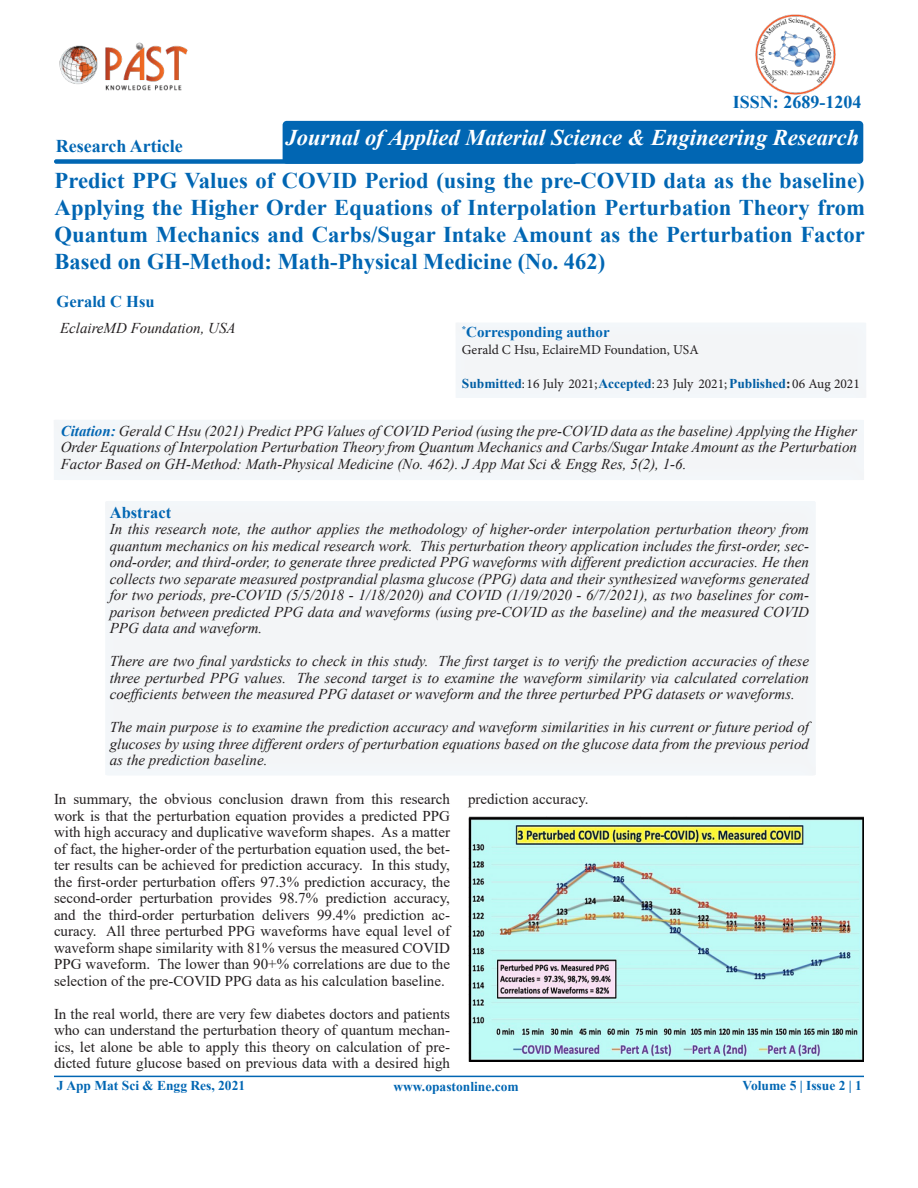
<style>
.page{position:relative;width:918px;height:1188px;background:#fff}
.page>*{position:absolute;margin:0;border:0;box-sizing:border-box;transform-origin:0 0}
.t1{font:700 22.5px/27px "Times New Roman";color:#0166b3;text-align:justify}
.t2{font:italic 700 22.5px "Times New Roman";color:#fff}
.t3{font:700 18px "Times New Roman";color:#0166b3}
.t4{font:700 16.5px "Times New Roman";color:#0166b3}
.t5{font:italic 15px/16.5px "Times New Roman";color:#231f20;text-align:justify}
.t6{font:15px/16.5px "Times New Roman";color:#231f20;text-align:justify}
.t7{font:700 15px "Times New Roman";color:#0166b3}
.t8{font:13.5px "Minion Pro";color:#231f20}
.t9{font:700 13.5px "Times New Roman";color:#0166b3}
.s1{font-family:"Times New Roman";font-weight:700;color:#005ea4}
.s2{font-family:"Times New Roman";font-weight:700}
.s3{font-weight:700;color:#0166b3}
</style>
<div class="page">
<div style="left:283px;top:121px;width:580px;height:43px;background:#0166b3;border-radius:4px"></div>
<div style="left:54px;top:159px;width:523px;height:5px;background:#0166b3;border-radius:2px"></div>
<hr style="left:54px;top:1076px;width:810px;height:1px;background:#0166b3">
<div style="left:451px;top:316px;width:417px;height:84px;background:#f3f5f7"></div>
<div style="left:50px;top:414px;width:816px;height:68px;background:#f3f5f7"></div>
<div style="left:102px;top:495px;width:715px;height:282px;background:#f3f5f7"></div>
<img style="left:59px;top:42px;width:129px;height:49px">
<img style="left:755px;top:14px;width:81px;height:81px">
<img style="left:468px;top:817px;width:396px;height:244px">
<p class="t3" style="left:56px;top:133px;width:129px">Research Article</p>
<p class="t3" style="left:733px;top:89px;width:130px">ISSN: 2689-1204</p>
<p class="t2" style="left:286px;top:122px;width:575px">Journal of Applied Material Science &amp; Engineering Research</p>
<p class="t1" style="left:55px;top:166px;width:812px">Predict PPG Values of COVID Period (using the pre-COVID data as the baseline)<br>Applying the Higher Order Equations of Interpolation Perturbation Theory from Quantum Mechanics and Carbs/Sugar Intake Amount as the Perturbation Factor Based on GH-Method: Math-Physical Medicine (No. 462)</p>
<p class="t4" style="left:57px;top:290px;width:100px">Gerald C Hsu</p>
<p class="t5" style="left:60px;top:320px;width:177px">EclaireMD Foundation, USA</p>
<p class="t7" style="left:462px;top:322px;width:149px"><sup>*</sup>Corresponding author</p>
<p class="t8" style="left:462px;top:341px;width:238px">Gerald C Hsu, EclaireMD Foundation, USA</p>
<p class="t8" style="left:462px;top:375px;width:400px"><span class="s1">Submitted</span>: 16 July 2021;<span class="s1">Accepted</span>: 23 July 2021;<span class="s1">Published</span><span class="s2">:</span> 06 Aug 2021</p>
<p class="t5" style="left:61px;top:422px;width:798px"><span class="s3">Citation:</span> Gerald C Hsu (2021) Predict PPG Values of COVID Period (using the pre-COVID data as the baseline) Applying the Higher Order Equations of Interpolation Perturbation Theory from Quantum Mechanics and Carbs/Sugar Intake Amount as the Perturbation Factor Based on GH-Method: Math-Physical Medicine (No. 462). J App Mat Sci &amp; Engg Res, 5(2), 1-6.</p>
<p class="t4" style="left:110px;top:500px;width:63px">Abstract</p>
<p class="t5" style="left:110px;top:521px;width:701px">In this research note, the author applies the methodology of higher-order interpolation perturbation theory from quantum mechanics on his medical research work. This perturbation theory application includes the first-order, sec&shy;ond-order, and third-order, to generate three predicted PPG waveforms with different prediction accuracies. He then collects two separate measured postprandial plasma glucose (PPG) data and their synthesized waveforms generated for two periods, pre-COVID (5/5/2018 - 1/18/2020) and COVID (1/19/2020 - 6/7/2021), as two baselines for com&shy;parison between predicted PPG data and waveforms (using pre-COVID as the baseline) and the measured COVID PPG data and waveform.</p>
<p class="t5" style="left:110px;top:653px;width:701px">There are two final yardsticks to check in this study. The first target is to verify the prediction accuracies of these three perturbed PPG values. The second target is to examine the waveform similarity via calculated correlation coefficients between the measured PPG dataset or waveform and the three perturbed PPG datasets or waveforms.</p>
<p class="t5" style="left:110px;top:719px;width:701px">The main purpose is to examine the prediction accuracy and waveform similarities in his current or future period of glucoses by using three different orders of perturbation equations based on the glucose data from the previous period as the prediction baseline.</p>
<p class="t6" style="left:54px;top:790px;width:398px">In summary, the obvious conclusion drawn from this research work is that the perturbation equation provides a predicted PPG with high accuracy and duplicative waveform shapes. As a matter of fact, the higher-order of the perturbation equation used, the bet&shy;ter results can be achieved for prediction accuracy. In this study, the first-order perturbation offers 97.3% prediction accuracy, the second-order perturbation provides 98.7% prediction accuracy, and the third-order perturbation delivers 99.4% prediction ac&shy;curacy. All three perturbed PPG waveforms have equal level of waveform shape similarity with 81% versus the measured COVID PPG waveform. The lower than 90+% correlations are due to the selection of the pre-COVID PPG data as his calculation baseline.</p>
<p class="t6" style="left:54px;top:1005px;width:398px">In the real world, there are very few diabetes doctors and patients who can understand the perturbation theory of quantum mechan&shy;ics, let alone be able to apply this theory on calculation of pre&shy;dicted future glucose based on previous data with a desired high</p>
<p class="t6" style="left:468px;top:790px;width:122px">prediction accuracy.</p>
<p class="t9" style="left:57px;top:1076px;width:190px">J App Mat Sci &amp; Engg Res, 2021</p>
<p class="t9" style="left:393px;top:1077px;width:127px">www.opastonline.com</p>
<p class="t9" style="left:743px;top:1075px;width:121px">Volume 5 | Issue 2 | 1</p>
</div>
